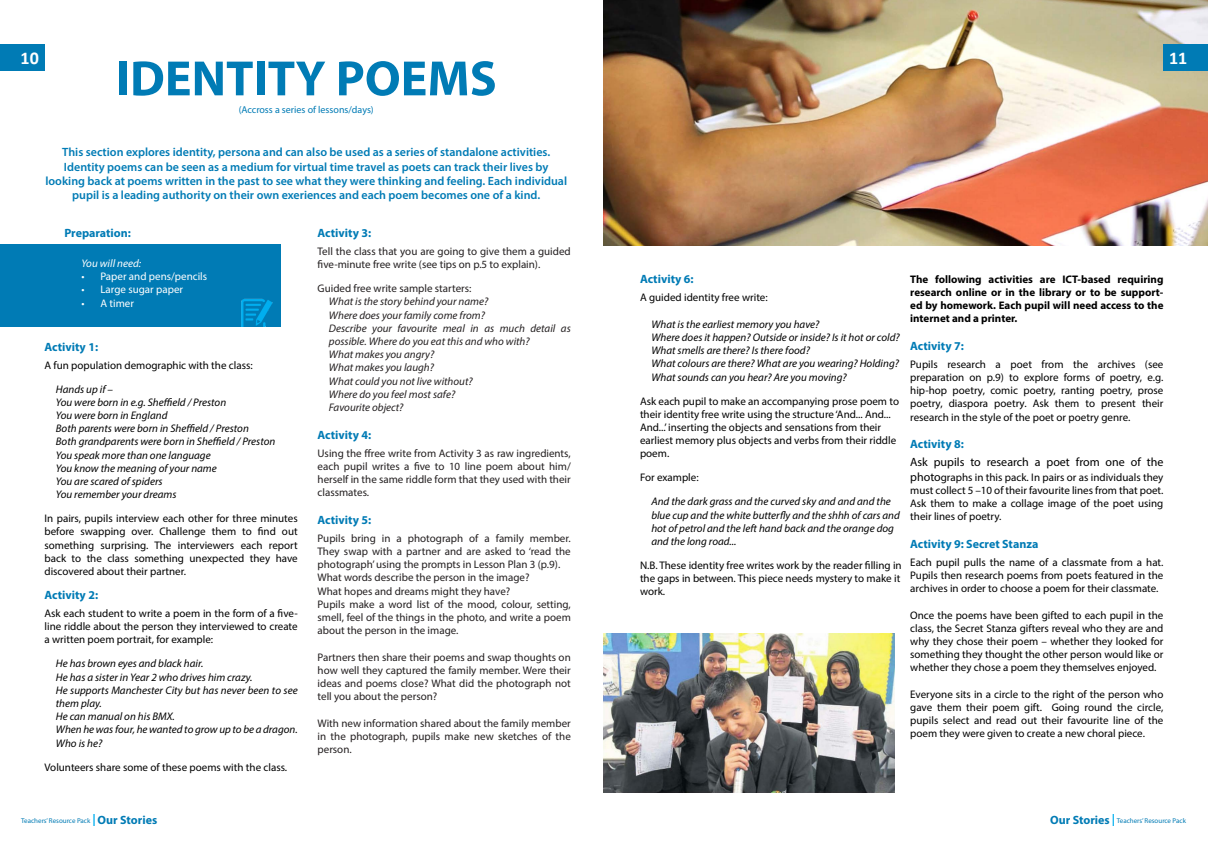
<style>
.page{position:relative;width:1208px;height:859px;background:#fff}
.page>*{position:absolute;margin:0;border:0;box-sizing:border-box;transform-origin:0 0}
.t1{font:700 50px "Myriad Pro";color:#007bb5}
.t2{font:700 18px "Calibri";color:#fff}
.t3{font:600 12px/14.4px "Myriad Pro";color:#007bb5;text-align:center}
.t4{font:700 12px "Myriad Pro";color:#007bb5}
.t5{font:12px "Myriad Pro";color:#000}
.t6{font:11px/13.2px "Myriad Pro";color:#000;text-align:justify}
.t7{font:11px/13.2px "Myriad Pro";color:#231f20;text-align:justify}
.t8{font:italic 11px/13.2px "Myriad Pro";color:#000}
.t9{font:italic 11px/13.2px "Myriad Pro";color:#231f20}
.t10{font:700 11px/13.2px "Myriad Pro";color:#000;text-align:justify}
.t11{font:11px "Myriad Pro";color:#fff}
.t12{font:italic 11px "Myriad Pro";color:#fff}
.t13{font:10px "Myriad Pro";color:#007bb5}
.t14{font:7px "Myriad Pro";color:#007bb5}
.s1{font-size:12px}
.s2{font-weight:700;font-size:12px;color:#00aeef}
.s3{font-weight:700;font-size:12px}
</style>
<div class="page">
<img style="left:604px;top:0;width:604px;height:245px">
<img style="left:604px;top:634px;width:290px;height:159px">
<div style="left:0;top:45px;width:45px;height:26px;background:#007bb5"></div>
<div style="left:1163px;top:45px;width:45px;height:26px;background:#007bb5"></div>
<div style="left:0;top:244px;width:281px;height:83px;background:#007bb5"></div>
<img style="left:241px;top:298px;width:32px;height:29px">
<p class="t2" style="left:21px;top:45px;width:20px">10</p>
<p class="t2" style="left:1169px;top:45px;width:20px">11</p>
<p class="t1" style="left:116px;top:46px;width:382px">IDENTITY POEMS</p>
<p class="t13" style="left:239px;top:103px;width:137px">(Accross a series of lessons/days)</p>
<p class="t3" style="left:62px;top:145px;width:489px">This section explores identity, persona and can also be used as a series of standalone activities.</p>
<p class="t3" style="left:45px;top:159px;width:523px">Identity poems can be seen as a medium for virtual time travel as poets can track their lives by looking back at poems written in the past to see what they were thinking and feeling. Each individual pupil is a leading authority on their own exeriences and each poem becomes one of a kind.</p>
<p class="t4" style="left:64px;top:225px;width:68px">Preparation:</p>
<p class="t12" style="left:81px;top:257px;width:61px">You will need:</p>
<p class="t11" style="left:81px;top:270px;width:127px">• Paper and pens/pencils</p>
<p class="t11" style="left:81px;top:283px;width:103px">• Large sugar paper</p>
<p class="t11" style="left:81px;top:296px;width:54px">• A timer</p>
<p class="t4" style="left:45px;top:339px;width:55px">Activity 1:</p>
<p class="t6" style="left:45px;top:358px;width:210px">A fun population demographic with the class:</p>
<p class="t8" style="left:56px;top:382px;width:59px">Hands up if –</p>
<p class="t8" style="left:56px;top:395px;width:172px">You were born in e.g. Sheffield / Preston</p>
<p class="t8" style="left:56px;top:409px;width:113px">You were born in England</p>
<p class="t8" style="left:56px;top:422px;width:194px">Both parents were born in Sheffield / Preston</p>
<p class="t8" style="left:56px;top:435px;width:221px">Both grandparents were born in Sheffield / Preston</p>
<p class="t8" style="left:56px;top:448px;width:156px">You speak more than one language</p>
<p class="t8" style="left:56px;top:461px;width:162px">You know the meaning of your name</p>
<p class="t8" style="left:56px;top:475px;width:108px">You are scared of spiders</p>
<p class="t8" style="left:56px;top:488px;width:122px">You remember your dreams</p>
<p class="t6" style="left:45px;top:512px;width:255px">In pairs, pupils interview each other for three minutes before swapping over. Challenge them to find out something surprising. The interviewers each report back to the class something unexpected they have discovered about their partner.</p>
<p class="t4" style="left:45px;top:587px;width:55px">Activity 2:</p>
<p class="t6" style="left:45px;top:607px;width:255px">Ask each student to write a poem in the form of a five&shy;line riddle about the person they interviewed to create a written poem portrait, for example:</p>
<p class="t8" style="left:56px;top:657px;width:149px">He has brown eyes and black hair.</p>
<p class="t8" style="left:56px;top:670px;width:198px">He has a sister in Year 2 who drives him crazy.</p>
<p class="t8" style="left:56px;top:683px;width:243px">He supports Manchester City but has never been to see them play.</p>
<p class="t8" style="left:56px;top:710px;width:120px">He can manual on his BMX.</p>
<p class="t8" style="left:56px;top:723px;width:243px">When he was four, he wanted to grow up to be a dragon.</p>
<p class="t8" style="left:56px;top:736px;width:48px">Who is he?</p>
<p class="t6" style="left:45px;top:760px;width:244px">Volunteers share some of these poems with the class.</p>
<p class="t4" style="left:317px;top:225px;width:55px">Activity 3:</p>
<p class="t7" style="left:317px;top:245px;width:255px">Tell the class that you are going to give them a guided five-minute free write (see tips on p.5 to explain).</p>
<p class="t7" style="left:317px;top:282px;width:155px">Guided free write sample starters:</p>
<p class="t9" style="left:329px;top:295px;width:161px">What is the story behind your name?</p>
<p class="t9" style="left:329px;top:308px;width:158px">Where does your family come from?</p>
<p class="t9" style="left:329px;top:321px;width:243px">Describe your favourite meal in as much detail as possible. Where do you eat this and who with?</p>
<p class="t9" style="left:329px;top:348px;width:107px">What makes you angry?</p>
<p class="t9" style="left:329px;top:361px;width:106px">What makes you laugh?</p>
<p class="t9" style="left:329px;top:374px;width:145px">What could you not live without?</p>
<p class="t9" style="left:329px;top:387px;width:128px">Where do you feel most safe?</p>
<p class="t9" style="left:329px;top:401px;width:76px">Favourite object?</p>
<p class="t4" style="left:317px;top:427px;width:55px">Activity 4:</p>
<p class="t7" style="left:317px;top:446px;width:255px">Using the ffree write from Activity 3 as raw ingredients, each pupil writes a five to 10 line poem about him/ herself in the same riddle form that they used with their classmates.</p>
<p class="t4" style="left:317px;top:512px;width:55px">Activity 5:</p>
<p class="t7" style="left:317px;top:531px;width:255px">Pupils bring in a photograph of a family member.<br>They swap with a partner and are asked to ‘read the photograph’ using the prompts in Lesson Plan 3 (p.9).</p>
<p class="t7" style="left:317px;top:571px;width:213px">What words describe the person in the image?</p>
<p class="t7" style="left:317px;top:584px;width:194px">What hopes and dreams might they have?</p>
<p class="t7" style="left:317px;top:597px;width:255px">Pupils make a word list of the mood, colour, setting, smell, feel of the things in the photo, and write a poem about the person in the image.</p>
<p class="t7" style="left:317px;top:650px;width:255px">Partners then share their poems and swap thoughts on how well they captured the family member. Were their ideas and poems close? What did the photograph not tell you about the person?</p>
<p class="t7" style="left:317px;top:716px;width:255px">With new information shared about the family member in the photograph, pupils make new sketches of the person.</p>
<p class="t4" style="left:640px;top:271px;width:55px">Activity 6:</p>
<p class="t6" style="left:640px;top:291px;width:129px">A guided identity free write:</p>
<p class="t8" style="left:651px;top:317px;width:170px">What is the earliest memory you have?</p>
<p class="t8" style="left:651px;top:330px;width:250px">Where does it happen? Outside or inside? Is it hot or cold?</p>
<p class="t8" style="left:651px;top:344px;width:160px">What smells are there? Is there food?</p>
<p class="t8" style="left:651px;top:357px;width:249px">What colours are there? What are you wearing? Holding?</p>
<p class="t8" style="left:651px;top:370px;width:197px">What sounds can you hear? Are you moving?</p>
<p class="t6" style="left:640px;top:394px;width:260px;text-align:left">Ask each pupil to make an accompanying prose poem to their identity free write using the structure ‘And... And...<br>And...’ inserting the objects and sensations from their earliest memory plus objects and verbs from their riddle poem.</p>
<p class="t6" style="left:640px;top:471px;width:60px">For example:</p>
<p class="t8" style="left:651px;top:495px;width:250px">And the dark grass and the curved sky and and and the blue cup and the white butterfly and the shhh of cars and hot of petrol and the left hand back and the orange dog and the long road...</p>
<p class="t6" style="left:640px;top:558px;width:263px;text-align:left">N.B. These identity free writes work by the reader filling in the gaps in between. This piece needs mystery to make it work.</p>
<p class="t10" style="left:910px;top:272px;width:255px">The following activities are ICT-based requiring research online or in the library or to be support&shy;ed by homework. Each pupil will need access to the internet and a printer.</p>
<p class="t4" style="left:910px;top:338px;width:55px">Activity 7:</p>
<p class="t6" style="left:910px;top:357px;width:255px">Pupils research a poet from the archives (see preparation on p.9) to explore forms of poetry, e.g. hip-hop poetry, comic poetry, ranting poetry, prose poetry, diaspora poetry. Ask them to present their research in the style of the poet or poetry genre.</p>
<p class="t4" style="left:910px;top:436px;width:55px">Activity 8:</p>
<p class="t5" style="left:910px;top:455px;width:255px">Ask pupils to research a poet from one of the</p>
<p class="t6" style="left:910px;top:470px;width:255px"><span class="s1">photo</span>graphs in this pack. In pairs or as individuals they must collect 5 –10 of their favourite lines from that poet.<br>Ask them to make a collage image of the poet using their lines of poetry.</p>
<p class="t4" style="left:910px;top:536px;width:130px">Activity 9: Secret Stanza</p>
<p class="t6" style="left:910px;top:555px;width:255px">Each pupil pulls the name of a classmate from a hat.<br>Pupils then research poems from poets featured in the archives in order to choose a poem for their classmate.</p>
<p class="t6" style="left:910px;top:608px;width:255px">Once the poems have been gifted to each pupil in the class, the Secret Stanza gifters reveal who they are and why they chose their poem – whether they looked for something they thought the other person would like or whether they chose a poem they themselves enjoyed.</p>
<p class="t6" style="left:910px;top:687px;width:255px">Everyone sits in a circle to the right of the person who gave them their poem gift. Going round the circle, pupils select and read out their favourite line of the poem they were given to create a new choral piece.</p>
<p class="t14" style="left:21px;top:817px;width:137px">Teachers’ Resource Pack <span class="s2">|</span><span class="s3">Our Stories</span></p>
<p class="t14" style="left:1050px;top:817px;width:137px"><span class="s3">Our Stories</span> <span class="s2">|</span> Teachers’ Resource Pack</p>
</div>
